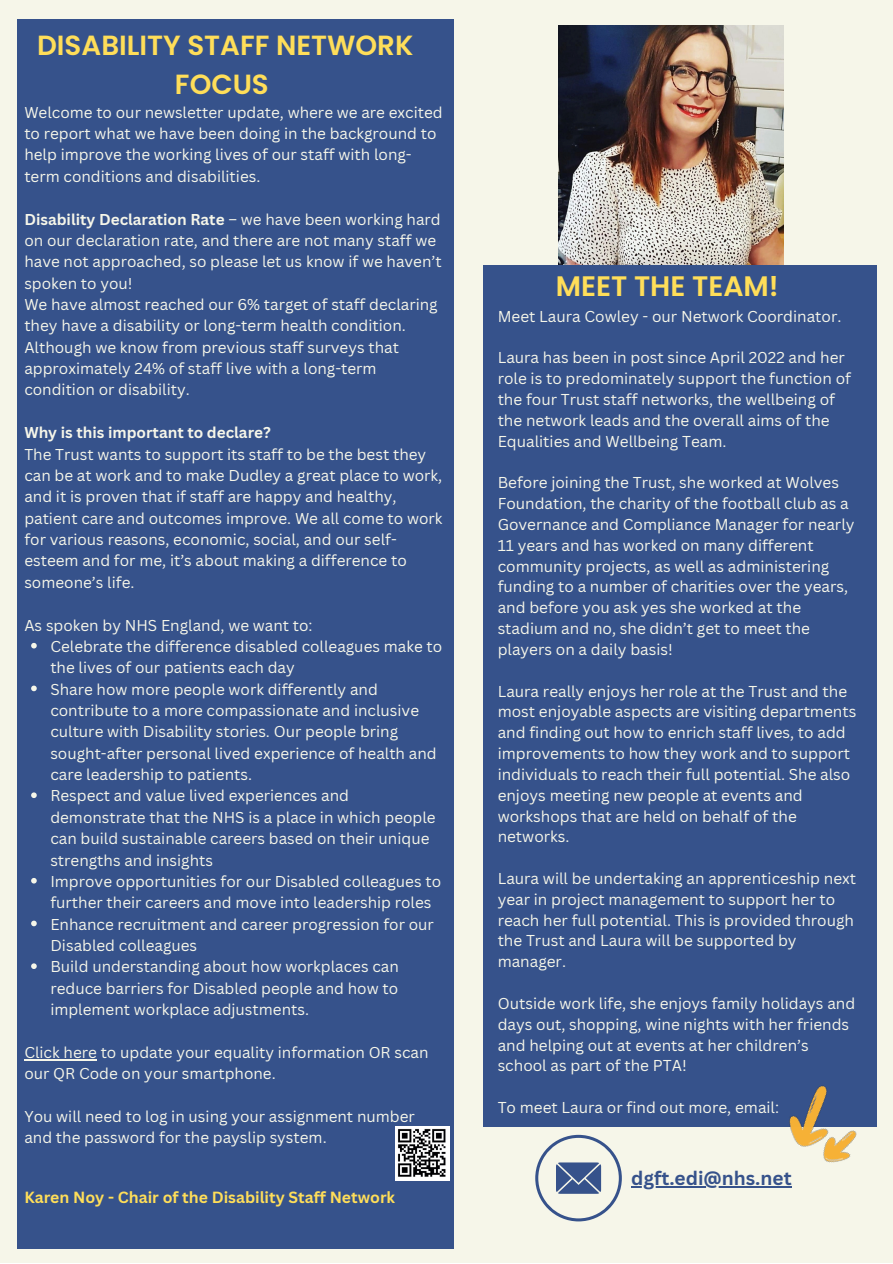
<style>
.page{position:relative;width:893px;height:1264px;background:#fff}
.page>*{position:absolute;margin:0;border:0;box-sizing:border-box;transform-origin:0 0}
.t1{font:600 28.2px "Poppins";color:#ffde59}
.t2{font:600 27.75px/38.2px "Poppins";color:#ffde59;text-align:center}
.t3{font:700 19.05px "Canva Sans";color:#36528b}
.t4{font:700 15.75px "Canva Sans";color:#ffde59}
.t5{font:15.3px/21.3px "Canva Sans";color:#f6f6e9}
.t6{font:700 15.3px "Canva Sans";color:#f6f6e9}
.s1{font-weight:700}
</style>
<div class="page">
<div style="left:0;top:0;width:892px;height:1262px;background:#f6f6e9"></div>
<div style="left:17px;top:20px;width:437px;height:1229px;background:#36528b"></div>
<img style="left:558px;top:26px;width:225px;height:239px">
<div style="left:483px;top:265px;width:393px;height:861px;background:#36528b"></div>
<svg style="left:535px;top:1134px;width:86px;height:87px"></svg>
<img style="left:396px;top:1126px;width:54px;height:54px">
<img style="left:777px;top:1077px;width:100px;height:86px">
<svg style="left:31px;top:643px;width:6px;height:5px"></svg>
<svg style="left:31px;top:685px;width:6px;height:6px"></svg>
<svg style="left:31px;top:792px;width:6px;height:6px"></svg>
<svg style="left:31px;top:878px;width:6px;height:5px"></svg>
<svg style="left:31px;top:920px;width:6px;height:6px"></svg>
<svg style="left:31px;top:963px;width:6px;height:6px"></svg>
<hr style="left:24px;top:1058px;width:73px;height:2px;background:#f6f6e9">
<hr style="left:631px;top:1186px;width:160px;height:1px;background:#36528b">
<p class="t2" style="left:37px;top:26px;width:378px">DISABILITY STAFF NETWORK<br>FOCUS</p>
<p class="t5" style="left:24px;top:101px;width:420px">Welcome to our newsletter update, where we are excited to report what we have been doing in the background to help improve the working lives of our staff with long&shy;term conditions and disabilities.</p>
<p class="t5" style="left:24px;top:208px;width:419px"><span class="s1">Disability Declaration Rate</span> – we have been working hard on our declaration rate, and there are not many staff we have not approached, so please let us know if we haven’t spoken to you!</p>
<p class="t5" style="left:24px;top:293px;width:415px">We have almost reached our 6% target of staff declaring they have a disability or long-term health condition.</p>
<p class="t5" style="left:24px;top:336px;width:376px">Although we know from previous staff surveys that approximately 24% of staff live with a long-term condition or disability.</p>
<p class="t6" style="left:24px;top:422px;width:248px">Why is this important to declare?</p>
<p class="t5" style="left:24px;top:443px;width:419px">The Trust wants to support its staff to be the best they can be at work and to make Dudley a great place to work, and it is proven that if staff are happy and healthy, patient care and outcomes improve. We all come to work for various reasons, economic, social, and our self&shy;esteem and for me, it’s about making a difference to someone’s life.</p>
<p class="t5" style="left:24px;top:614px;width:290px">As spoken by NHS England, we want to:</p>
<p class="t5" style="left:50px;top:635px;width:393px">Celebrate the difference disabled colleagues make to the lives of our patients each day</p>
<p class="t5" style="left:50px;top:678px;width:388px">Share how more people work differently and contribute to a more compassionate and inclusive culture with Disability stories. Our people bring sought-after personal lived experience of health and care leadership to patients.</p>
<p class="t5" style="left:50px;top:784px;width:387px">Respect and value lived experiences and demonstrate that the NHS is a place in which people can build sustainable careers based on their unique strengths and insights</p>
<p class="t5" style="left:50px;top:870px;width:392px">Improve opportunities for our Disabled colleagues to further their careers and move into leadership roles</p>
<p class="t5" style="left:50px;top:913px;width:385px">Enhance recruitment and career progression for our<br>Disabled colleagues</p>
<p class="t5" style="left:50px;top:955px;width:350px;text-align:justify">Build understanding about how workplaces can reduce barriers for Disabled people and how to implement workplace adjustments.</p>
<p class="t5" style="left:24px;top:1041px;width:405px">Click here to update your equality information OR scan our QR Code on your smartphone.</p>
<p class="t5" style="left:24px;top:1105px;width:392px">You will need to log in using your assignment number and the password for the payslip system.</p>
<p class="t4" style="left:24px;top:1186px;width:372px">Karen Noy - Chair of the Disability Staff Network</p>
<p class="t1" style="left:555px;top:266px;width:225px">MEET THE TEAM!</p>
<p class="t5" style="left:497px;top:305px;width:345px">Meet Laura Cowley - our Network Coordinator.</p>
<p class="t5" style="left:497px;top:347px;width:355px;line-height:20.9px">Laura has been in post since April 2022 and her role is to predominately support the function of the four Trust staff networks, the wellbeing of the network leads and the overall aims of the Equalities and Wellbeing Team.</p>
<p class="t5" style="left:497px;top:472px;width:358px;line-height:20.9px">Before joining the Trust, she worked at Wolves Foundation, the charity of the football club as a Governance and Compliance Manager for nearly 11 years and has worked on many different community projects, as well as administering funding to a number of charities over the years, and before you ask yes she worked at the stadium and no, she didn’t get to meet the players on a daily basis!</p>
<p class="t5" style="left:497px;top:680px;width:360px;line-height:20.9px">Laura really enjoys her role at the Trust and the most enjoyable aspects are visiting departments and finding out how to enrich staff lives, to add improvements to how they work and to support individuals to reach their full potential. She also enjoys meeting new people at events and workshops that are held on behalf of the networks.</p>
<p class="t5" style="left:497px;top:867px;width:360px;line-height:20.9px">Laura will be undertaking an apprenticeship next year in project management to support her to reach her full potential. This is provided through the Trust and Laura will be supported by manager.</p>
<p class="t5" style="left:497px;top:992px;width:359px;line-height:20.9px">Outside work life, she enjoys family holidays and days out, shopping, wine nights with her friends and helping out at events at her children’s school as part of the PTA!</p>
<p class="t5" style="left:497px;top:1096px;width:283px">To meet Laura or find out more, email:</p>
<p class="t3" style="left:631px;top:1164px;width:162px">dgft.edi@nhs.net</p>
</div>
